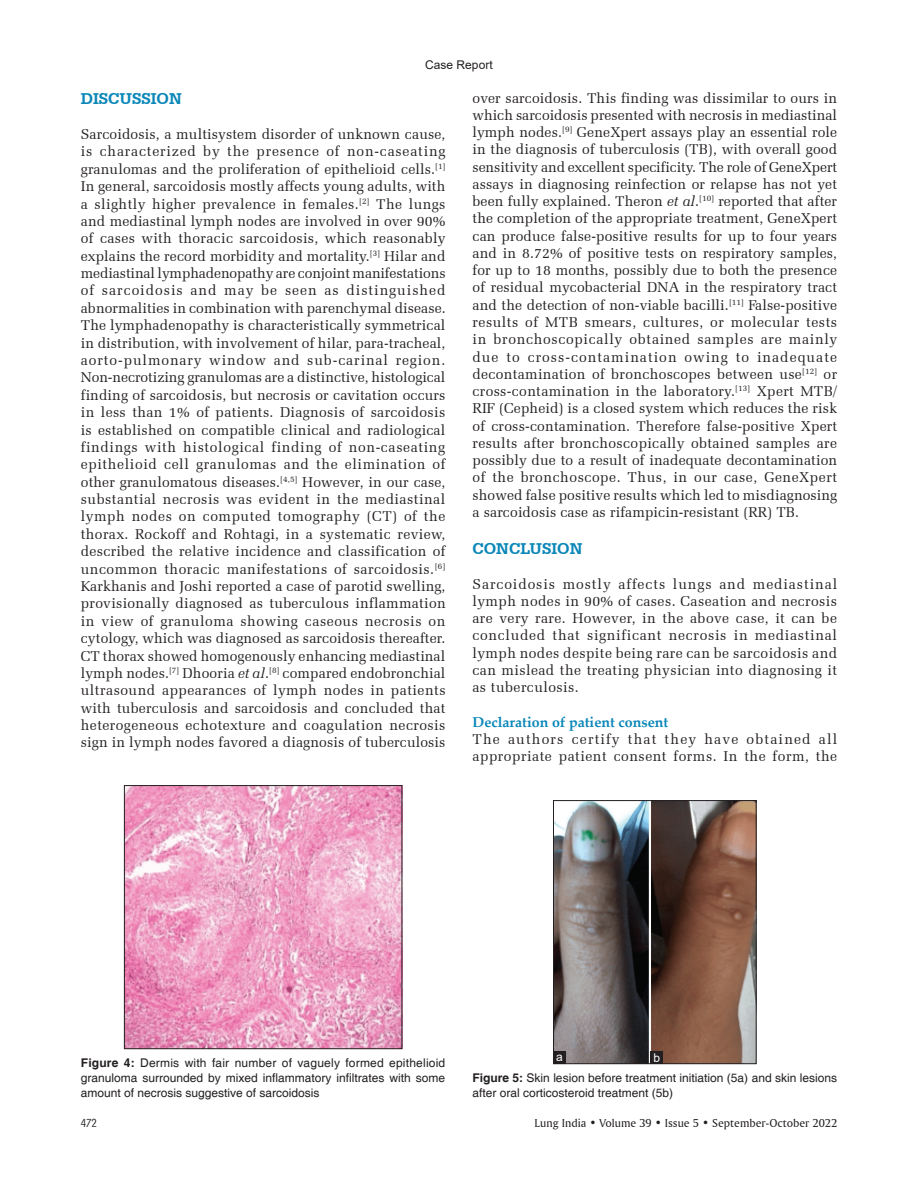
<style>
.page{position:relative;width:918px;height:1188px;background:#fff}
.page>*{position:absolute;margin:0;border:0;box-sizing:border-box;transform-origin:0 0}
.t1{font:700 16.5px "Serifa BT";color:#0a87b8}
.TX{font:14.25px/17.4px "Zapf Elliptical 711 BT";letter-spacing:.03em;color:#231f20;text-align:justify}
.t2{font:700 14.25px "Palatino Linotype";color:#0a87b8}
.FGC{font:12px/15px "Helvetica";color:#231f20;text-align:justify}
.t3{font:12px "Amerigo BT Roman A";color:#231f20}
.t4{font:12px "Arial";color:#231f20}
.t5{font:12px "Bell Centennial BT Address";color:#231f20}
.LABEL{font:12px "Arial";color:#fff}
.s1{font-style:italic}
.s2{font-weight:700}
</style>
<div class="page">
<img style="left:126px;top:787px;width:274px;height:260px">
<div style="left:124px;top:785px;width:278px;height:264px;border:1px solid #231f20"></div>
<img style="left:555px;top:802px;width:199px;height:260px">
<div style="left:553px;top:800px;width:203px;height:264px;border:1px solid #231f20"></div>
<div style="left:650px;top:1051px;width:13px;height:13px;background:#231f20"></div>
<div style="left:553px;top:1051px;width:13px;height:13px;background:#231f20"></div>
<p class="t4" style="left:425px;top:57px;width:69px">Case Report</p>
<h1 class="t1" style="left:81px;top:89px;width:103px">DISCUSSION</h1>
<p class="TX" style="left:81px;top:125px;width:366px">Sarcoidosis, a multisystem disorder of unknown cause, is characterized by the presence of non‑caseating granulomas and the proliferation of epithelioid cells.<sup>[1] </sup>In general, sarcoidosis mostly affects young adults, with a slightly higher prevalence in females.<sup>[2]</sup> The lungs and mediastinal lymph nodes are involved in over 90% of cases with thoracic sarcoidosis, which reasonably explains the record morbidity and mortality.<sup>[3]</sup> Hilar and mediastinal lymphadenopathy are conjoint manifestations of sarcoidosis and may be seen as distinguished abnormalities in combination with parenchymal disease.<br>The lymphadenopathy is characteristically symmetrical in distribution, with involvement of hilar, para‑tracheal, aorto‑pulmonary window and sub‑carinal region.<br>Non‑necrotizing granulomas are a distinctive, histological finding of sarcoidosis, but necrosis or cavitation occurs in less than 1% of patients. Diagnosis of sarcoidosis is established on compatible clinical and radiological findings with histological finding of non‑caseating epithelioid cell granulomas and the elimination of other granulomatous diseases.<sup>[4,5]</sup> However, in our case, substantial necrosis was evident in the mediastinal lymph nodes on computed tomography (CT) of the thorax. Rockoff and Rohtagi, in a systematic review, described the relative incidence and classification of uncommon thoracic manifestations of sarcoidosis.<sup>[6] </sup>Karkhanis and Joshi reported a case of parotid swelling, provisionally diagnosed as tuberculous inflammation in view of granuloma showing caseous necrosis on cytology, which was diagnosed as sarcoidosis thereafter.<br>CT thorax showed homogenously enhancing mediastinal lymph nodes.<sup>[7]</sup> Dhooria <span class="s1">et al</span>.<sup>[8]</sup> compared endobronchial ultrasound appearances of lymph nodes in patients with tuberculosis and sarcoidosis and concluded that heterogeneous echotexture and coagulation necrosis sign in lymph nodes favored a diagnosis of tuberculosis</p>
<p class="TX" style="left:472px;top:89px;width:366px">over sarcoidosis. This finding was dissimilar to ours in which sarcoidosis presented with necrosis in mediastinal lymph nodes.<sup>[9]</sup> GeneXpert assays play an essential role in the diagnosis of tuberculosis (TB), with overall good sensitivity and excellent specificity. The role of GeneXpert assays in diagnosing reinfection or relapse has not yet been fully explained. Theron <span class="s1">et al</span>.<sup>[10]</sup> reported that after the completion of the appropriate treatment, GeneXpert can produce false‑positive results for up to four years and in 8.72% of positive tests on respiratory samples, for up to 18 months, possibly due to both the presence of residual mycobacterial DNA in the respiratory tract and the detection of non‑viable bacilli.<sup>[11]</sup> False‑positive results of MTB smears, cultures, or molecular tests in bronchoscopically obtained samples are mainly due to cross‑contamination owing to inadequate decontamination of bronchoscopes between use<sup>[12]</sup> or cross‑contamination in the laboratory.<sup>[13]</sup> Xpert MTB/ RIF (Cepheid) is a closed system which reduces the risk of cross‑contamination. Therefore false‑positive Xpert results after bronchoscopically obtained samples are possibly due to a result of inadequate decontamination of the bronchoscope. Thus, in our case, GeneXpert showed false positive results which led to misdiagnosing a sarcoidosis case as rifampicin‑resistant (RR) TB.</p>
<h1 class="t1" style="left:472px;top:538px;width:112px">CONCLUSION</h1>
<p class="TX" style="left:472px;top:575px;width:366px">Sarcoidosis mostly affects lungs and mediastinal lymph nodes in 90% of cases. Caseation and necrosis are very rare. However, in the above case, it can be concluded that significant necrosis in mediastinal lymph nodes despite being rare can be sarcoidosis and can mislead the treating physician into diagnosing it as tuberculosis.</p>
<h2 class="t2" style="left:472px;top:712px;width:197px">Declaration of patient consent</h2>
<p class="TX" style="left:472px;top:730px;width:366px">The authors certify that they have obtained all appropriate patient consent forms. In the form, the</p>
<p class="FGC" style="left:81px;top:1055px;width:366px"><span class="s2">Figure 4:</span> Dermis with fair number of vaguely formed epithelioid granuloma surrounded by mixed inflammatory infiltrates with some amount of necrosis suggestive of sarcoidosis</p>
<p class="LABEL" style="left:556px;top:1048px;width:8px">a</p>
<p class="LABEL" style="left:653px;top:1049px;width:8px">b</p>
<p class="FGC" style="left:473px;top:1070px;width:366px"><span class="s2">Figure 5:</span> Skin lesion before treatment initiation (5a) and skin lesions after oral corticosteroid treatment (5b)</p>
<p class="t5" style="left:81px;top:1116px;width:17px">472</p>
<p class="t3" style="left:535px;top:1116px;width:304px">Lung India • Volume 39 • Issue 5 • September-October 2022</p>
</div>
